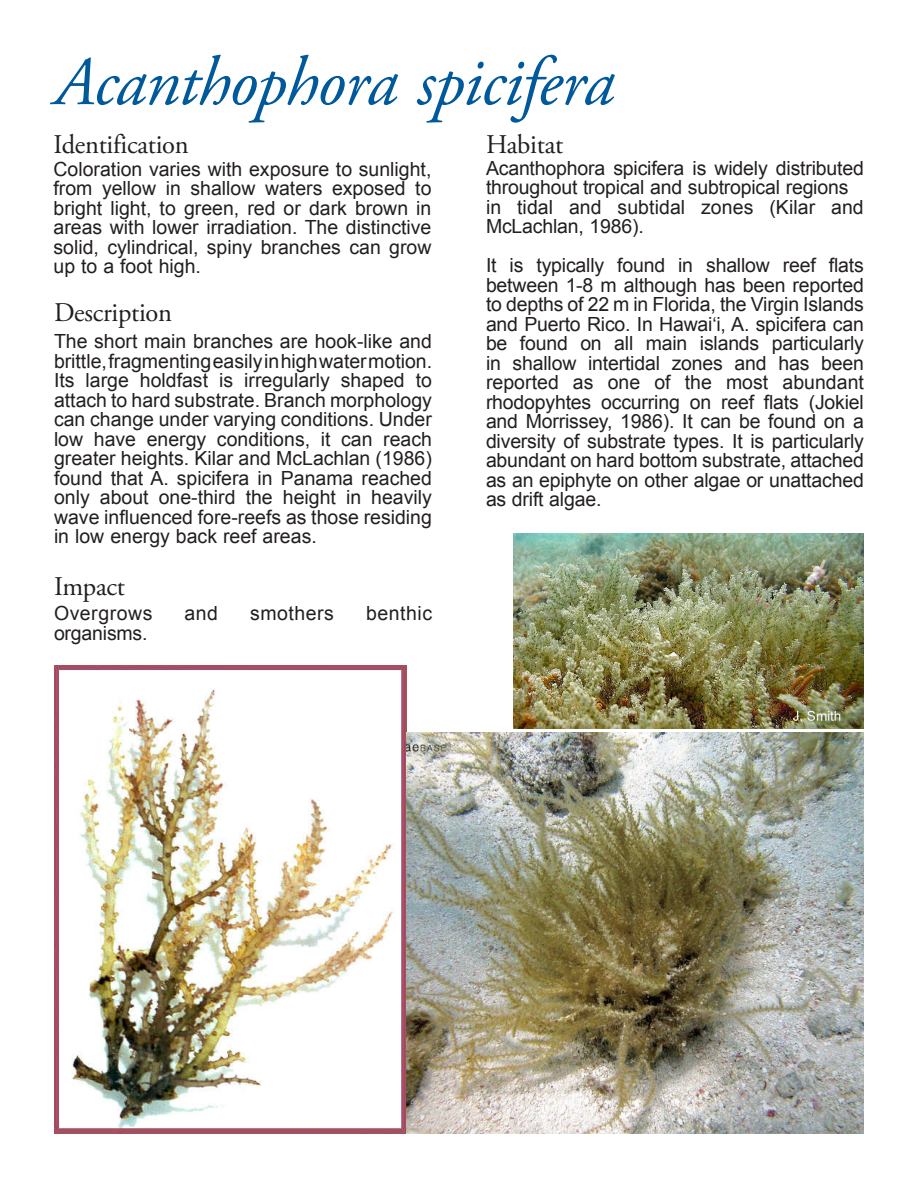
<style>
.page{position:relative;width:918px;height:1188px;background:#fff}
.page>*{position:absolute;margin:0;border:0;box-sizing:border-box;transform-origin:0 0}
.Photo_head{font:italic 69.15px "Adobe Garamond Pro";letter-spacing:-.015em;color:#00599b}
.Sidebar_head{font:27px "Adobe Garamond Pro";letter-spacing:-.01em;color:#231f20}
.Body_italic{font:19.5px/19.5px "Arial";color:#231f20;text-align:justify}
.Headline_level_2{font:19.5px/19.5px "Arial";letter-spacing:-.01em;color:#231f20}
.Headline_level_2-2{font:19.5px "Arial";letter-spacing:.025em;color:#231f20}
</style>
<div class="page">
<img style="left:54px;top:665px;width:352px;height:469px">
<img style="left:513px;top:533px;width:351px;height:196px">
<img style="left:406px;top:733px;width:458px;height:401px">
<p class="Photo_head" style="left:54px;top:41px;width:562px">Acanthophora spicifera</p>
<p class="Sidebar_head" style="left:54px;top:128px;width:137px">Identification</p>
<p class="Body_italic" style="left:54px;top:159px;width:380px">Coloration varies with exposure to sunlight, from yellow in shallow waters exposed to bright light, to green, red or dark brown in areas with lower irradiation. The distinctive solid, cylindrical, spiny branches can grow up to a foot high.</p>
<p class="Sidebar_head" style="left:54px;top:296px;width:120px">Description</p>
<p class="Body_italic" style="left:54px;top:332px;width:380px">The short main branches are hook-like and brittle, fragmenting easily in high water motion.<br>Its large holdfast is irregularly shaped to attach to hard substrate. Branch morphology can change under varying conditions. Under low have energy conditions, it can reach greater heights. Kilar and McLachlan (1986) found that A. spicifera in Panama reached only about one-third the height in heavily wave influenced fore-reefs as those residing in low energy back reef areas.</p>
<p class="Sidebar_head" style="left:486px;top:128px;width:79px">Habitat</p>
<p class="Headline_level_2" style="left:486px;top:158px;width:379px">Acanthophora spicifera is widely distributed throughout tropical and subtropical regions</p>
<p class="Headline_level_2" style="left:486px;top:197px;width:379px">in tidal and subtidal zones (Kilar and<br>McLachlan, 1986).</p>
<p class="Headline_level_2" style="left:486px;top:256px;width:380px;text-align:justify">It is typically found in shallow reef flats between 1-8 m although has been reported to depths of 22 m in Florida, the Virgin Islands and Puerto Rico. In Hawai‘i, A. spicifera can be found on all main islands particularly in shallow intertidal zones and has been reported as one of the most abundant rhodopyhtes occurring on reef flats (Jokiel and Morrissey, 1986). It can be found on a diversity of substrate types. It is particularly abundant on hard bottom substrate, attached as an epiphyte on other algae or unattached as drift algae.</p>
<p class="Sidebar_head" style="left:54px;top:570px;width:72px">Impact</p>
<p class="Headline_level_2-2" style="left:54px;top:601px;width:100px">Overgrows</p>
<p class="Headline_level_2" style="left:185px;top:604px;width:35px">and</p>
<p class="Headline_level_2-2" style="left:250px;top:601px;width:85px">smothers</p>
<p class="Headline_level_2-2" style="left:366px;top:601px;width:68px">benthic</p>
<p class="Headline_level_2" style="left:54px;top:623px;width:95px">organisms.</p>
</div>
